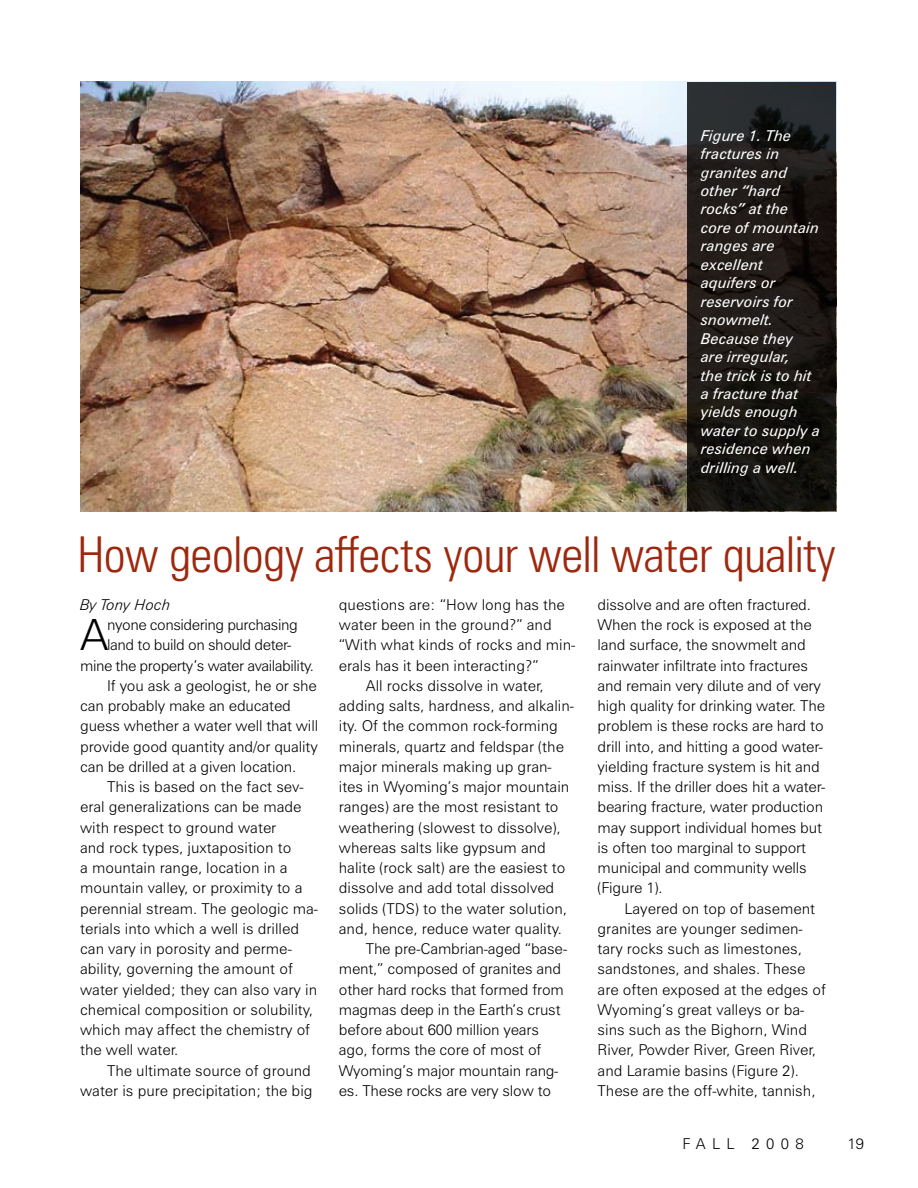
<style>
.page{position:relative;width:918px;height:1188px;background:#fff}
.page>*{position:absolute;margin:0;border:0;box-sizing:border-box;transform-origin:0 0}
.t1{font:300 condensed 49.5px "Zurich BT";letter-spacing:-.01em;color:#9e280e}
.t2{font:300 43.2px "Zurich BT";color:#000}
.t3{font:300 15px/20.2px "Zurich BT";color:#000}
.t4{font:italic 15px/18.5px "Zurich BT";color:#fff}
.t5{font:300 15px "Zurich BT";letter-spacing:-.03em;color:#000}
.t6{font:italic 300 15px "Zurich BT";color:#000}
</style>
<div class="page">
<img style="left:80px;top:81px;width:757px;height:430px">
<svg style="left:688px;top:83px;width:148px;height:428px;background:#1c1916"></svg>
<p class="t4" style="left:701px;top:126px;width:121px">Figure 1. The fractures in granites and other “hard rocks” at the core of mountain ranges are excellent aquifers or reservoirs for snowmelt.<br>Because they<br>are irregular,<br>the trick is to hit a fracture that yields enough water to supply a residence when drilling a well.</p>
<h1 class="t1" style="left:77px;top:524px;width:760px">How geology affects your well water quality</h1>
<p class="t3" style="left:598px;top:594px;width:229px">dissolve and are often fractured.<br>When the rock is exposed at the land surface, the snowmelt and rainwater infiltrate into fractures and remain very dilute and of very high quality for drinking water. The problem is these rocks are hard to drill into, and hitting a good water&shy;yielding fracture system is hit and miss. If the driller does hit a water&shy;bearing fracture, water production may support individual homes but is often too marginal to support municipal and community wells (Figure 1).</p>
<p class="t3" style="left:598px;top:898px;width:230px;text-indent:27px">Layered on top of basement granites are younger sedimen&shy;tary rocks such as limestones, sandstones, and shales. These are often exposed at the edges of<br>Wyoming’s great valleys or ba&shy;sins such as the Bighorn, Wind<br>River, Powder River, Green River, and Laramie basins (Figure 2).<br>These are the off-white, tannish,</p>
<p class="t3" style="left:339px;top:594px;width:228px">questions are: “How long has the</p>
<p class="t3" style="left:339px;top:615px;width:214px">water been in the ground?” and</p>
<p class="t3" style="left:339px;top:635px;width:238px">“With what kinds of rocks and min-</p>
<p class="t3" style="left:339px;top:655px;width:201px">erals has it been interacting?”</p>
<p class="t3" style="left:366px;top:675px;width:179px">All rocks dissolve in water,</p>
<p class="t3" style="left:339px;top:696px;width:237px">adding salts, hardness, and alkalin-</p>
<p class="t3" style="left:339px;top:716px;width:221px">ity. Of the common rock-forming</p>
<p class="t3" style="left:339px;top:736px;width:227px">minerals, quartz and feldspar (the</p>
<p class="t3" style="left:339px;top:756px;width:214px">major minerals making up gran-</p>
<p class="t3" style="left:339px;top:777px;width:232px">ites in Wyoming’s major mountain</p>
<p class="t3" style="left:339px;top:797px;width:221px">ranges) are the most resistant to</p>
<p class="t3" style="left:339px;top:817px;width:223px">weathering (slowest to dissolve),</p>
<p class="t3" style="left:339px;top:837px;width:209px">whereas salts like gypsum and</p>
<p class="t3" style="left:339px;top:858px;width:228px">halite (rock salt) are the easiest to</p>
<p class="t3" style="left:339px;top:878px;width:217px">dissolve and add total dissolved</p>
<p class="t3" style="left:339px;top:898px;width:230px">solids (TDS) to the water solution,</p>
<p class="t3" style="left:339px;top:918px;width:225px">and, hence, reduce water quality.</p>
<p class="t3" style="left:366px;top:939px;width:203px">The pre-Cambrian-aged “base-</p>
<p class="t3" style="left:339px;top:959px;width:224px">ment,” composed of granites and</p>
<p class="t3" style="left:339px;top:979px;width:227px">other hard rocks that formed from</p>
<p class="t3" style="left:339px;top:999px;width:223px">magmas deep in the Earth’s crust</p>
<p class="t3" style="left:339px;top:1020px;width:202px">before about 600 million years</p>
<p class="t3" style="left:339px;top:1040px;width:204px">ago, forms the core of most of</p>
<p class="t3" style="left:339px;top:1060px;width:221px">Wyoming’s major mountain rang-</p>
<p class="t3" style="left:339px;top:1080px;width:214px">es. These rocks are very slow to</p>
<p class="t6" style="left:80px;top:596px;width:92px">By Tony Hoch</p>
<h2 class="t2" style="left:80px;top:609px;width:30px">A</h2>
<p class="t5" style="left:107px;top:616px;width:192px">nyone considering purchasing</p>
<p class="t5" style="left:107px;top:636px;width:186px">land to build on should deter-</p>
<p class="t5" style="left:80px;top:656px;width:235px">mine the property’s water availability.</p>
<p class="t3" style="left:107px;top:675px;width:211px">If you ask a geologist, he or she</p>
<p class="t3" style="left:80px;top:696px;width:212px">can probably make an educated</p>
<p class="t3" style="left:80px;top:716px;width:240px">guess whether a water well that will</p>
<p class="t3" style="left:80px;top:736px;width:239px">provide good quantity and/or quality</p>
<p class="t3" style="left:80px;top:756px;width:218px">can be drilled at a given location.</p>
<p class="t3" style="left:107px;top:777px;width:198px">This is based on the fact sev-</p>
<p class="t3" style="left:80px;top:797px;width:223px">eral generalizations can be made</p>
<p class="t3" style="left:80px;top:817px;width:198px">with respect to ground water</p>
<p class="t3" style="left:80px;top:837px;width:213px">and rock types, juxtaposition to</p>
<p class="t3" style="left:80px;top:858px;width:209px">a mountain range, location in a</p>
<p class="t3" style="left:80px;top:878px;width:224px">mountain valley, or proximity to a</p>
<p class="t3" style="left:80px;top:898px;width:239px">perennial stream. The geologic ma-</p>
<p class="t3" style="left:80px;top:918px;width:220px">terials into which a well is drilled</p>
<p class="t3" style="left:80px;top:939px;width:213px">can vary in porosity and perme-</p>
<p class="t3" style="left:80px;top:959px;width:214px">ability, governing the amount of</p>
<p class="t3" style="left:80px;top:979px;width:239px">water yielded; they can also vary in</p>
<p class="t3" style="left:80px;top:999px;width:235px">chemical composition or solubility,</p>
<p class="t3" style="left:80px;top:1020px;width:232px">which may affect the chemistry of</p>
<p class="t3" style="left:80px;top:1040px;width:100px">the well water.</p>
<p class="t3" style="left:107px;top:1060px;width:205px">The ultimate source of ground</p>
<p class="t3" style="left:80px;top:1080px;width:234px">water is pure precipitation; the big</p>
<p class="t3" style="left:682px;top:1133px;width:14px">fall</p>
<p class="t3" style="left:752px;top:1133px;width:54px">2008</p>
<p class="t3" style="left:847px;top:1133px;width:18px">19</p>
</div>
